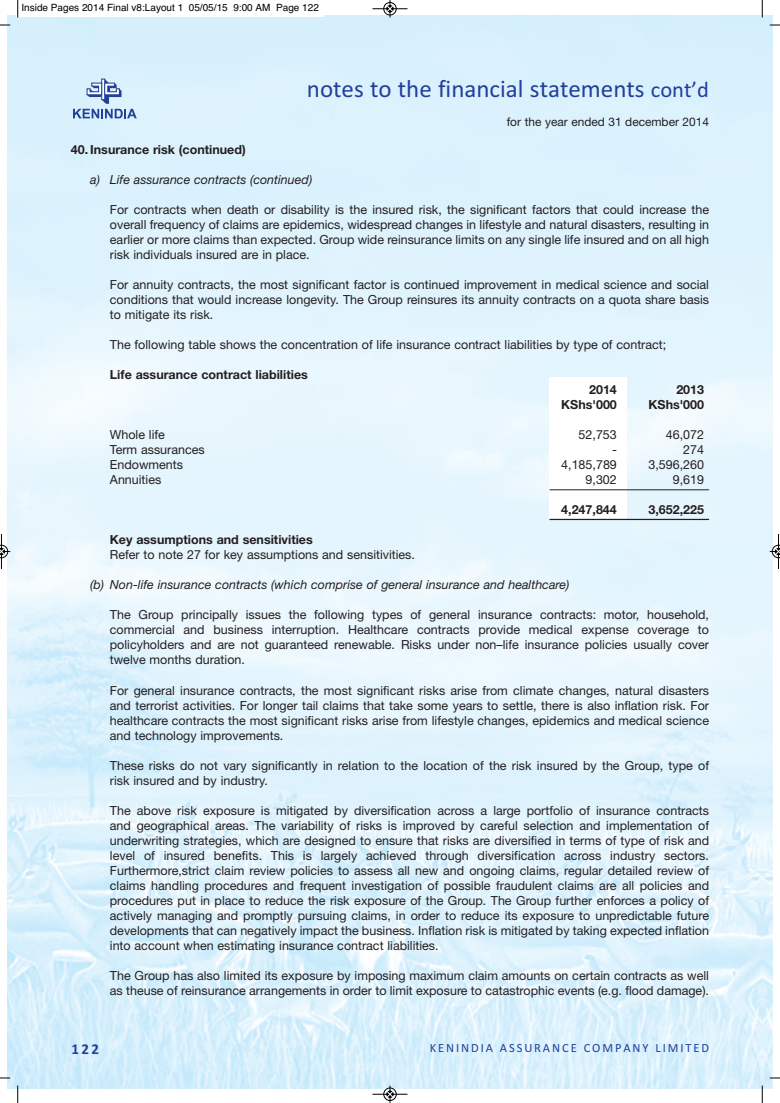
<style>
.page{position:relative;width:780px;height:1103px;background:#fff}
.page>*{position:absolute;margin:0;border:0;box-sizing:border-box;transform-origin:0 0}
.t1{font:25px "Calibri";color:#223f9a}
.t2{font:700 15px "Calibri";color:#223f9a}
.t3{font:12.5px/15px "Helvetica Neue";color:#231f20;text-align:justify}
.t4{font:700 12.5px "Helvetica Neue";color:#231f20}
.t5{font:italic 12.5px "Helvetica Neue";color:#231f20}
.t6{font:12.5px "Calibri";letter-spacing:.15em;color:#223f9a}
.t7{font:11.88px "Helvetica Neue";color:#231f20}
.t8{font:10px "Helvetica";color:#000}
.s1{font-size:22.5px}
</style>
<div class="page">
<img style="left:8px;top:15px;width:764px;height:1073px">
<div style="left:549px;top:377px;width:78px;height:142px;background:#fff"></div>
<hr style="left:549px;top:519px;width:160px;height:1px;background:#231f20">
<hr style="left:549px;top:489px;width:160px;height:1px;background:#231f20">
<svg style="left:73px;top:79px;width:64px;height:39px;background:#b0c7e5"></svg>
<div style="left:16px;top:0;width:308px;height:16px;background:#fff"></div>
<svg style="left:17px;top:0;width:2px;height:18px"></svg>
<svg style="left:761px;top:0;width:2px;height:18px"></svg>
<svg style="left:17px;top:1085px;width:2px;height:17px"></svg>
<svg style="left:761px;top:1085px;width:2px;height:17px"></svg>
<hr style="left:372px;top:9px;width:35px;height:1px;background:#000">
<div style="left:383px;top:2px;width:13px;height:13px;border:1px solid #000;border-radius:50%"></div>
<svg style="left:387px;top:0;width:6px;height:18px"></svg>
<hr style="left:372px;top:1093px;width:35px;height:1px;background:#000">
<div style="left:383px;top:1087px;width:13px;height:13px;border:1px solid #000;border-radius:50%"></div>
<svg style="left:387px;top:1085px;width:6px;height:17px"></svg>
<hr style="left:1px;top:534px;width:1px;height:35px;background:#000">
<svg style="left:0;top:545px;width:10px;height:13px"></svg>
<hr style="left:778px;top:534px;width:1px;height:35px;background:#000">
<svg style="left:769px;top:545px;width:11px;height:13px"></svg>
<p class="t8" style="left:21px;top:4px;width:299px">Inside Pages 2014 Final v8:Layout 1 05/05/15 9:00 AM Page 122</p>
<h1 class="t1" style="left:307px;top:80px;width:403px">notes to the financial statements <span class="s1">cont’d</span></h1>
<p class="t7" style="left:506px;top:117px;width:204px">for the year ended 31 december 2014</p>
<p class="t4" style="left:71px;top:145px;width:176px">40. Insurance risk (continued)</p>
<p class="t5" style="left:90px;top:175px;width:223px">a) Life assurance contracts (continued)</p>
<p class="t3" style="left:110px;top:203px;width:600px">For contracts when death or disability is the insured risk, the significant factors that could increase the overall frequency of claims are epidemics, widespread changes in lifestyle and natural disasters, resulting in earlier or more claims than expected. Group wide reinsurance limits on any single life insured and on all high risk individuals insured are in place.</p>
<p class="t3" style="left:110px;top:278px;width:600px">For annuity contracts, the most significant factor is continued improvement in medical science and social conditions that would increase longevity. The Group reinsures its annuity contracts on a quota share basis to mitigate its risk.</p>
<p class="t3" style="left:110px;top:338px;width:558px">The following table shows the concentration of life insurance contract liabilities by type of contract;</p>
<p class="t4" style="left:110px;top:370px;width:199px">Life assurance contract liabilities</p>
<p class="t4" style="left:589px;top:385px;width:29px">2014</p>
<p class="t4" style="left:676px;top:385px;width:29px">2013</p>
<p class="t4" style="left:561px;top:400px;width:57px">KShs'000</p>
<p class="t4" style="left:648px;top:400px;width:57px">KShs'000</p>
<p class="t3" style="left:110px;top:428px;width:56px">Whole life</p>
<p class="t3" style="left:578px;top:428px;width:40px">52,753</p>
<p class="t3" style="left:665px;top:428px;width:40px">46,072</p>
<p class="t3" style="left:110px;top:443px;width:96px">Term assurances</p>
<p class="t3" style="left:612px;top:443px;width:6px">-</p>
<p class="t3" style="left:683px;top:443px;width:22px">274</p>
<p class="t3" style="left:110px;top:458px;width:75px">Endowments</p>
<p class="t3" style="left:561px;top:458px;width:57px">4,185,789</p>
<p class="t3" style="left:648px;top:458px;width:57px">3,596,260</p>
<p class="t3" style="left:110px;top:473px;width:53px">Annuities</p>
<p class="t3" style="left:585px;top:473px;width:33px">9,302</p>
<p class="t3" style="left:672px;top:473px;width:33px">9,619</p>
<p class="t4" style="left:561px;top:505px;width:57px">4,247,844</p>
<p class="t4" style="left:648px;top:505px;width:57px">3,652,225</p>
<p class="t4" style="left:110px;top:535px;width:204px">Key assumptions and sensitivities</p>
<p class="t3" style="left:110px;top:548px;width:306px">Refer to note 27 for key assumptions and sensitivities.</p>
<p class="t5" style="left:90px;top:580px;width:480px">(b) Non-life insurance contracts (which comprise of general insurance and healthcare)</p>
<p class="t3" style="left:110px;top:608px;width:600px">The Group principally issues the following types of general insurance contracts: motor, household, commercial and business interruption. Healthcare contracts provide medical expense coverage to policyholders and are not guaranteed renewable. Risks under non–life insurance policies usually cover twelve months duration.</p>
<p class="t3" style="left:110px;top:683px;width:600px">For general insurance contracts, the most significant risks arise from climate changes, natural disasters and terrorist activities. For longer tail claims that take some years to settle, there is also inflation risk. For healthcare contracts the most significant risks arise from lifestyle changes, epidemics and medical science and technology improvements.</p>
<p class="t3" style="left:110px;top:758px;width:600px">These risks do not vary significantly in relation to the location of the risk insured by the Group, type of risk insured and by industry.</p>
<p class="t3" style="left:110px;top:803px;width:600px">The above risk exposure is mitigated by diversification across a large portfolio of insurance contracts and geographical areas. The variability of risks is improved by careful selection and implementation of underwriting strategies, which are designed to ensure that risks are diversified in terms of type of risk and level of insured benefits. This is largely achieved through diversification across industry sectors.<br>Furthermore,strict claim review policies to assess all new and ongoing claims, regular detailed review of claims handling procedures and frequent investigation of possible fraudulent claims are all policies and procedures put in place to reduce the risk exposure of the Group. The Group further enforces a policy of actively managing and promptly pursuing claims, in order to reduce its exposure to unpredictable future developments that can negatively impact the business. Inflation risk is mitigated by taking expected inflation into account when estimating insurance contract liabilities.</p>
<p class="t3" style="left:110px;top:968px;width:600px">The Group has also limited its exposure by imposing maximum claim amounts on certain contracts as well as theuse of reinsurance arrangements in order to limit exposure to catastrophic events (e.g. flood damage).</p>
<p class="t2" style="left:72px;top:1039px;width:29px">122</p>
<p class="t6" style="left:429px;top:1043px;width:281px">KENINDIA ASSURANCE COMPANY LIMITED</p>
</div>
